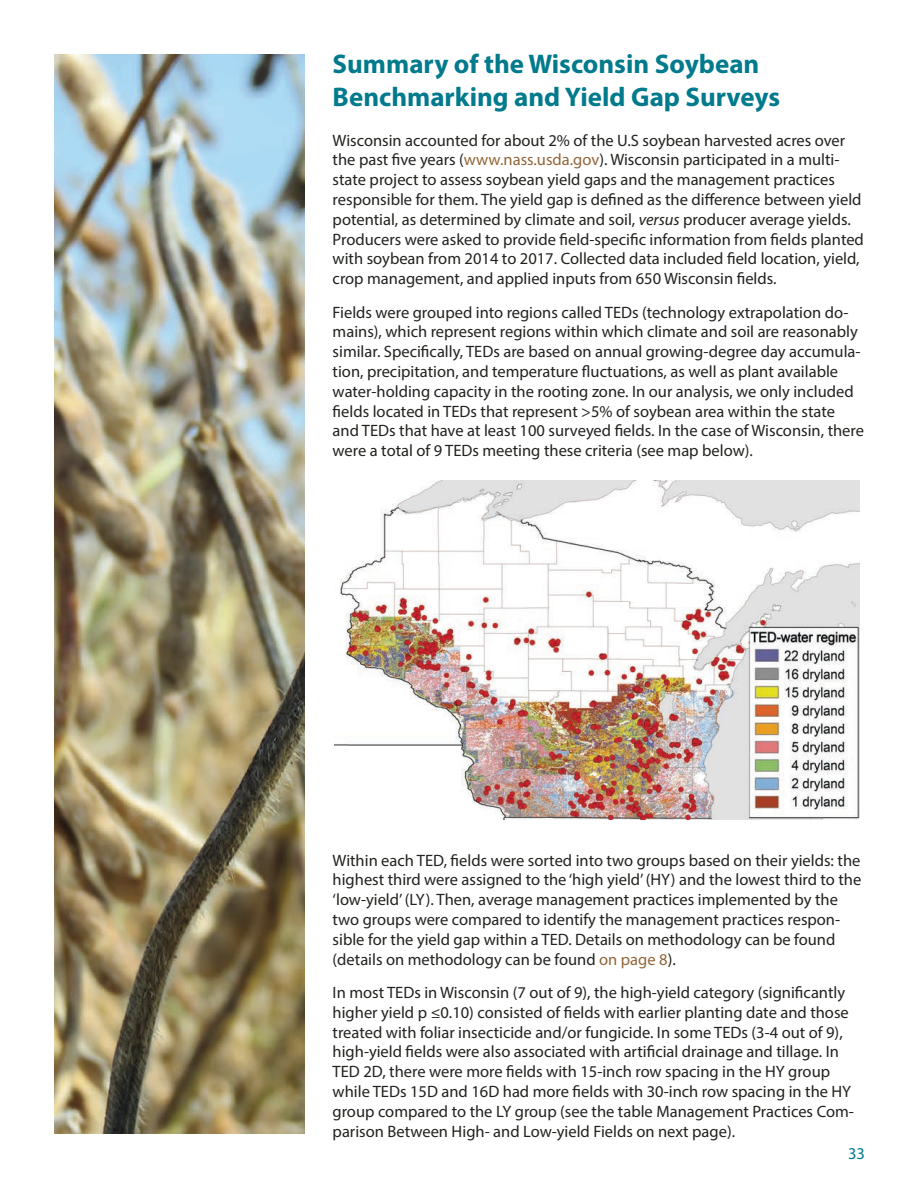
<style>
.page{position:relative;width:918px;height:1188px;background:#fff}
.page>*{position:absolute;margin:0;border:0;box-sizing:border-box;transform-origin:0 0}
.H2_Subhead{font:700 27px/32.4px "Myriad Pro";color:#007a8c}
.P_Paragraph1{font:16.5px/19.8px "Myriad Pro";color:#20231e}
.t1{font:16.5px "Myriad Pro";color:#007a8c}
.s1{color:#926538}
.s2{font-style:italic}
</style>
<div class="page">
<img style="left:54px;top:54px;width:251px;height:1080px">
<img style="left:335px;top:481px;width:525px;height:338px">
<p class="H2_Subhead" style="left:333px;top:47px;width:449px">Summary of the Wisconsin Soybean<br>Benchmarking and Yield Gap Surveys</p>
<p class="P_Paragraph1" style="left:333px;top:130px;width:533px">Wisconsin accounted for about 2% of the U.S soybean harvested acres over the past five years (<span class="s1">www.nass.usda.gov</span>). Wisconsin participated in a multi&shy;state project to assess soybean yield gaps and the management practices responsible for them. The yield gap is defined as the difference between yield potential, as determined by climate and soil, <span class="s2">versus</span> producer average yields.<br>Producers were asked to provide field-specific information from fields planted with soybean from 2014 to 2017. Collected data included field location, yield, crop management, and applied inputs from 650 Wisconsin fields.</p>
<p class="P_Paragraph1" style="left:333px;top:302px;width:533px">Fields were grouped into regions called TEDs (technology extrapolation do&shy;mains), which represent regions within which climate and soil are reasonably similar. Specifically, TEDs are based on annual growing-degree day accumula&shy;tion, precipitation, and temperature fluctuations, as well as plant available water-holding capacity in the rooting zone. In our analysis, we only included fields located in TEDs that represent &gt;5% of soybean area within the state and TEDs that have at least 100 surveyed fields. In the case of Wisconsin, there were a total of 9 TEDs meeting these criteria (see map below).</p>
<p class="P_Paragraph1" style="left:333px;top:850px;width:530px">Within each TED, fields were sorted into two groups based on their yields: the highest third were assigned to the ‘high yield’ (HY) and the lowest third to the ‘low-yield’ (LY). Then, average management practices implemented by the two groups were compared to identify the management practices respon&shy;sible for the yield gap within a TED. Details on methodology can be found (details on methodology can be found <span class="s1">on page 8</span>).</p>
<p class="P_Paragraph1" style="left:333px;top:982px;width:523px">In most TEDs in Wisconsin (7 out of 9), the high-yield category (significantly higher yield p ≤0.10) consisted of fields with earlier planting date and those treated with foliar insecticide and/or fungicide. In some TEDs (3-4 out of 9), high-yield fields were also associated with artificial drainage and tillage. In TED 2D, there were more fields with 15-inch row spacing in the HY group while TEDs 15D and 16D had more fields with 30-inch row spacing in the HY group compared to the LY group (see the table Management Practices Com&shy;parison Between High- and Low-yield Fields on next page).</p>
<p class="t1" style="left:848px;top:1143px;width:18px">33</p>
</div>
